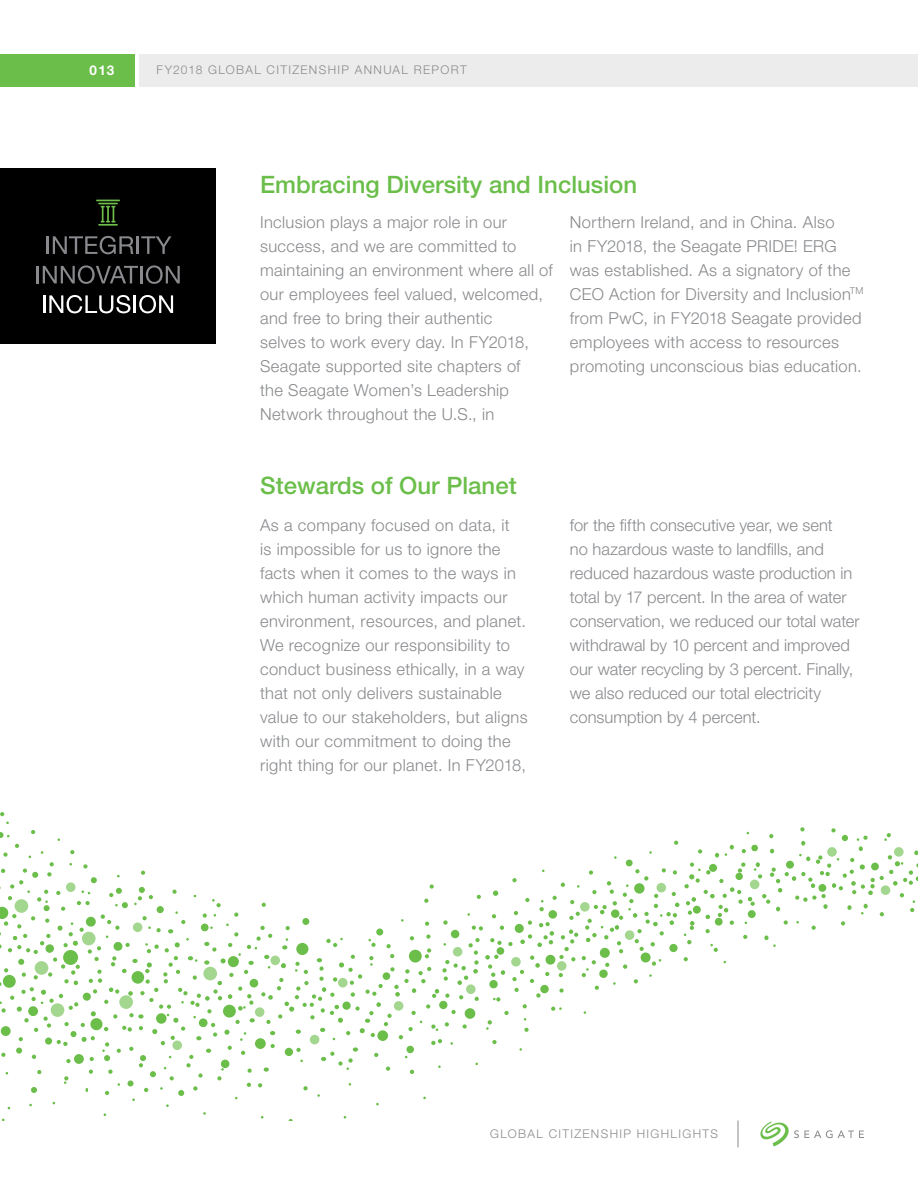
<style>
.page{position:relative;width:918px;height:1188px;background:#fff}
.page>*{position:absolute;margin:0;border:0;box-sizing:border-box;transform-origin:0 0}
.t1{font:500 24px "Helvetica Neue LT Std";color:#6bbe4a}
.t2{font:300 16.5px/24px "Helvetica Neue LT Std";letter-spacing:.02em;color:#888a8d}
.t3{font:300 16.5px/24px "Helvetica Neue LT Std";color:#888a8d}
.t4{font:700 13.5px "Helvetica Neue LT Std";color:#fff}
.t5{font:300 12px "Helvetica Neue LT Std";letter-spacing:.11em;color:#888a8d}
</style>
<div class="page">
<div style="left:0;top:54px;width:135px;height:32px;background:#6bbe4a"></div>
<div style="left:139px;top:54px;width:779px;height:32px;background:#edecec"></div>
<svg style="left:0;top:812px;width:918px;height:336px"></svg>
<div style="left:0;top:169px;width:216px;height:175px;background:#000"></div>
<hr style="left:46px;top:236px;width:3px;height:18px;background:#888a8d">
<svg style="left:53px;top:236px;width:118px;height:18px"></svg>
<hr style="left:36px;top:266px;width:3px;height:17px;background:#888a8d">
<svg style="left:43px;top:265px;width:95px;height:19px"></svg>
<hr style="left:140px;top:266px;width:3px;height:17px;background:#888a8d">
<svg style="left:146px;top:265px;width:34px;height:19px"></svg>
<svg style="left:43px;top:295px;width:130px;height:18px"></svg>
<svg style="left:96px;top:200px;width:24px;height:26px"></svg>
<p class="t4" style="left:90px;top:62px;width:26px">013</p>
<p class="t5" style="left:157px;top:63px;width:312px">FY2018 GLOBAL CITIZENSHIP ANNUAL REPORT</p>
<h1 class="t1" style="left:260px;top:170px;width:379px">Embracing Diversity and Inclusion</h1>
<p class="t2" style="left:260px;top:210px;width:294px">Inclusion plays a major role in our success, and we are committed to maintaining an environment where all of our employees feel valued, welcomed, and free to bring their authentic<br>selves to work every day. In FY2018, Seagate supported site chapters of<br>the Seagate Women’s Leadership Network throughout the U.S., in</p>
<p class="t2" style="left:570px;top:210px;width:295px">Northern Ireland, and in China. Also<br>in FY2018, the Seagate PRIDE! ERG was established. As a signatory of the CEO Action for Diversity and Inclusion<sup>TM </sup>from PwC, in FY2018 Seagate provided employees with access to resources promoting unconscious bias education.</p>
<h1 class="t1" style="left:260px;top:471px;width:258px">Stewards of Our Planet</h1>
<p class="t2" style="left:260px;top:513px;width:269px">As a company focused on data, it<br>is impossible for us to ignore the facts when it comes to the ways in which human activity impacts our environment, resources, and planet.<br>We recognize our responsibility to conduct business ethically, in a way that not only delivers sustainable value to our stakeholders, but aligns with our commitment to doing the right thing for our planet. In FY2018,</p>
<p class="t3" style="left:570px;top:513px;width:291px">for the fifth consecutive year, we sent<br>no hazardous waste to landfills, and reduced hazardous waste production in total by 17 percent. In the area of water conservation, we reduced our total water withdrawal by 10 percent and improved our water recycling by 3 percent. Finally, we also reduced our total electricity consumption by 4 percent.</p>
<p class="t5" style="left:490px;top:1127px;width:229px">GLOBAL CITIZENSHIP HIGHLIGHTS</p>
</div>
